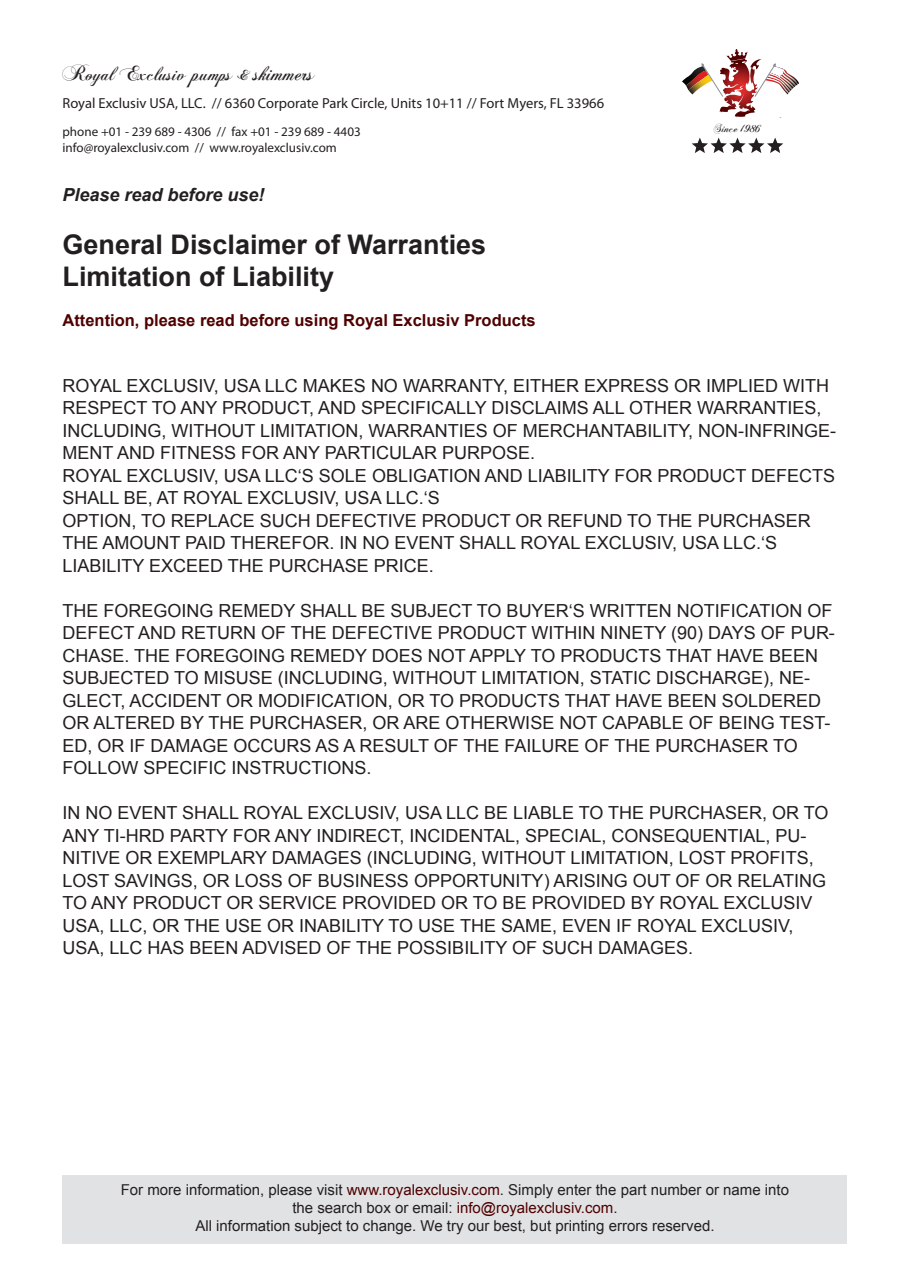
<style>
.page{position:relative;width:910px;height:1280px;background:#fff}
.page>*{position:absolute;margin:0;border:0;box-sizing:border-box;transform-origin:0 0}
.t1{font:700 27px "Arial";color:#231f20}
.t2{font:20.4px "Chopin Script";color:#231f20}
.t3{font:18px/22.5px "Arial";color:#231f20}
.t4{font:italic 700 18px "Arial";color:#231f20}
.t5{font:700 16.5px "Arial";color:#500000}
.t6{font:15px/18px "Arial";color:#231f20;text-align:center}
.t7{font:14.55px "Myriad Pro";color:#231f20}
.t8{font:13.05px/15.8px "Myriad Pro";color:#231f20}
.t9{font:12px "Chopin Script";color:#231f20}
.s1{font-size:21.9px}
.s2{font-size:14.55px}
.s3{color:#500000}
</style>
<div class="page">
<svg style="left:754px;top:63px;width:45px;height:34px"></svg>
<svg style="left:682px;top:49px;width:66px;height:64px"></svg>
<div style="left:685px;top:112px;width:22px;height:16px;background:#fff"></div>
<svg style="left:692px;top:138px;width:91px;height:15px"></svg>
<div style="left:63px;top:1175px;width:784px;height:68px;background:#e1e2e4"></div>
<p class="t2" style="left:63px;top:61px;width:254px"><span class="s1">R</span>oyal <span class="s1">E</span>xclusiv <span class="s1">p</span>umps <span class="s2">&amp;</span> <span class="s1">skimmers</span></p>
<p class="t7" style="left:63px;top:95px;width:543px">Royal Exclusiv USA, LLC. // 6360 Corporate Park Circle, Units 10+11 // Fort Myers, FL 33966</p>
<p class="t8" style="left:63px;top:123px;width:300px">phone +01 - 239 689 - 4306 // fax +01 - 239 689 - 4403 info@royalexclusiv.com // www.royalexclusiv.com</p>
<p class="t4" style="left:63px;top:183px;width:204px">Please read before use!</p>
<p class="t1" style="left:63px;top:227px;width:425px">General Disclaimer of Warranties</p>
<p class="t1" style="left:63px;top:259px;width:273px">Limitation of Liability</p>
<p class="t5" style="left:63px;top:309px;width:475px">Attention, please read before using Royal Exclusiv Products</p>
<p class="t9" style="left:714px;top:121px;width:49px">Since 1986</p>
<p class="t3" style="left:63px;top:374px;width:775px">ROYAL EXCLUSIV, USA LLC MAKES NO WARRANTY, EITHER EXPRESS OR IMPLIED WITH RESPECT TO ANY PRODUCT, AND SPECIFICALLY DISCLAIMS ALL OTHER WARRANTIES, INCLUDING, WITHOUT LIMITATION, WARRANTIES OF MERCHANTABILITY, NON-INFRINGE-MENT AND FITNESS FOR ANY PARTICULAR PURPOSE.</p>
<p class="t3" style="left:63px;top:464px;width:774px">ROYAL EXCLUSIV, USA LLC‘S SOLE OBLIGATION AND LIABILITY FOR PRODUCT DEFECTS<br>SHALL BE, AT ROYAL EXCLUSIV, USA LLC.‘S</p>
<p class="t3" style="left:63px;top:509px;width:750px">OPTION, TO REPLACE SUCH DEFECTIVE PRODUCT OR REFUND TO THE PURCHASER<br>THE AMOUNT PAID THEREFOR. IN NO EVENT SHALL ROYAL EXCLUSIV, USA LLC.‘S</p>
<p class="t3" style="left:63px;top:554px;width:373px">LIABILITY EXCEED THE PURCHASE PRICE.</p>
<p class="t3" style="left:63px;top:599px;width:774px">THE FOREGOING REMEDY SHALL BE SUBJECT TO BUYER‘S WRITTEN NOTIFICATION OF<br>DEFECT AND RETURN OF THE DEFECTIVE PRODUCT WITHIN NINETY (90) DAYS OF PUR-<br>CHASE. THE FOREGOING REMEDY DOES NOT APPLY TO PRODUCTS THAT HAVE BEEN</p>
<p class="t3" style="left:63px;top:667px;width:769px">SUBJECTED TO MISUSE (INCLUDING, WITHOUT LIMITATION, STATIC DISCHARGE), NE-GLECT, ACCIDENT OR MODIFICATION, OR TO PRODUCTS THAT HAVE BEEN SOLDERED OR ALTERED BY THE PURCHASER, OR ARE OTHERWISE NOT CAPABLE OF BEING TEST-ED, OR IF DAMAGE OCCURS AS A RESULT OF THE FAILURE OF THE PURCHASER TO FOLLOW SPECIFIC INSTRUCTIONS.</p>
<p class="t3" style="left:63px;top:802px;width:767px">IN NO EVENT SHALL ROYAL EXCLUSIV, USA LLC BE LIABLE TO THE PURCHASER, OR TO ANY TI-HRD PARTY FOR ANY INDIRECT, INCIDENTAL, SPECIAL, CONSEQUENTIAL, PU-NITIVE OR EXEMPLARY DAMAGES (INCLUDING, WITHOUT LIMITATION, LOST PROFITS, LOST SAVINGS, OR LOSS OF BUSINESS OPPORTUNITY) ARISING OUT OF OR RELATING TO ANY PRODUCT OR SERVICE PROVIDED OR TO BE PROVIDED BY ROYAL EXCLUSIV USA, LLC, OR THE USE OR INABILITY TO USE THE SAME, EVEN IF ROYAL EXCLUSIV, USA, LLC HAS BEEN ADVISED OF THE POSSIBILITY OF SUCH DAMAGES.</p>
<p class="t6" style="left:121px;top:1181px;width:670px">For more information, please visit <span class="s3">www.royalexclusiv.com</span>. Simply enter the part number or name into the search box or email: <span class="s3">info@royalexclusiv.com</span>.<br>All information subject to change. We try our best, but printing errors reserved.</p>
</div>
